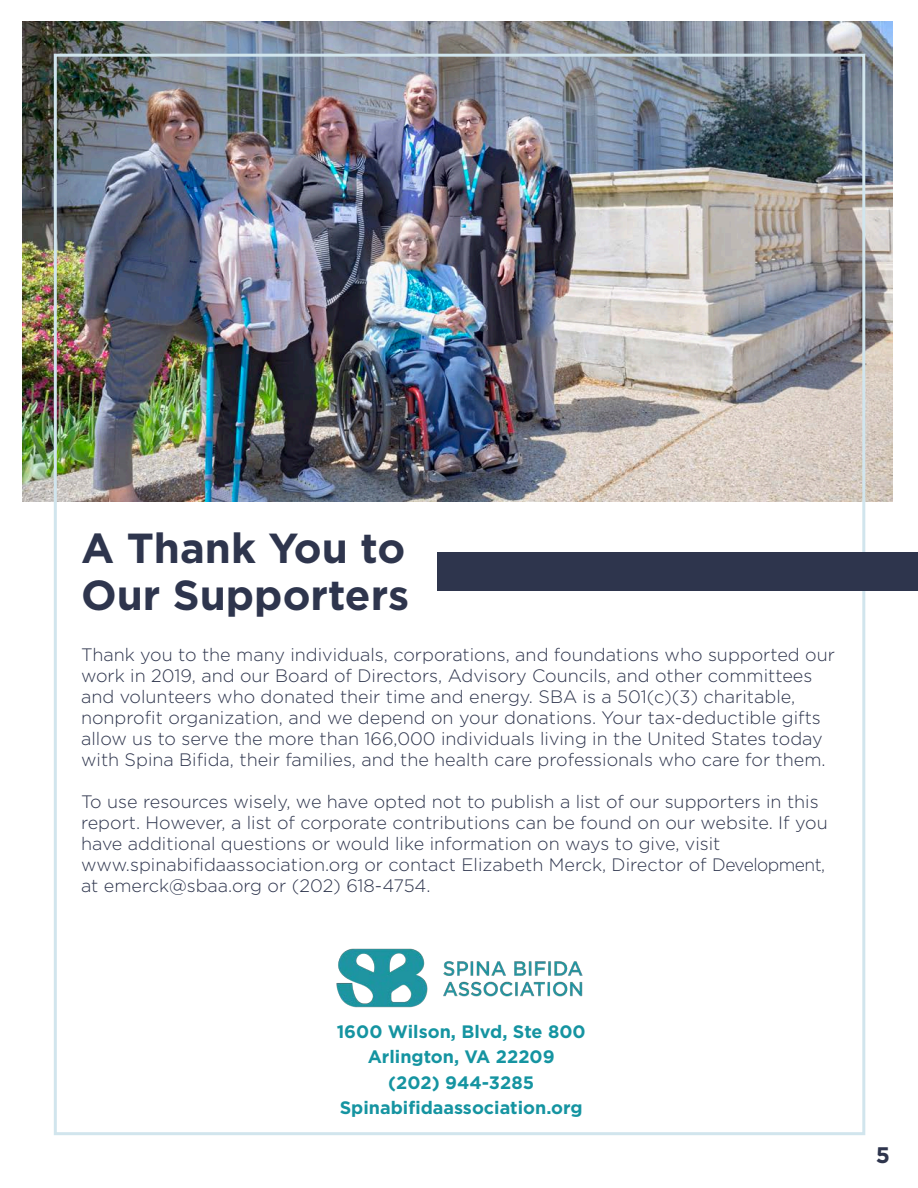
<style>
.page{position:relative;width:918px;height:1188px;background:#fff}
.page>*{position:absolute;margin:0;border:0;box-sizing:border-box;transform-origin:0 0}
.t1{font:700 42px "Gotham";color:#2e354d}
.t2{font:700 22.5px "Gotham";color:#2e354d}
.t3{font:300 18px/21px "Gotham";color:#2e354d}
.t4{font:700 18px "Gotham";color:#1594a1}
</style>
<div class="page">
<img style="left:23px;top:22px;width:870px;height:479px">
<div style="left:437px;top:552px;width:481px;height:38px;background:#2e354d"></div>
<img style="left:336px;top:948px;width:247px;height:60px">
<p class="t1" style="left:81px;top:520px;width:326px">A Thank You to</p>
<p class="t1" style="left:81px;top:567px;width:330px">Our Supporters</p>
<p class="t3" style="left:81px;top:644px;width:755px">Thank you to the many individuals, corporations, and foundations who supported our work in 2019, and our Board of Directors, Advisory Councils, and other committees and volunteers who donated their time and energy. SBA is a 501(c)(3) charitable, nonprofit organization, and we depend on your donations. Your tax-deductible gifts allow us to serve the more than 166,000 individuals living in the United States today with Spina Bifida, their families, and the health care professionals who care for them.</p>
<p class="t3" style="left:81px;top:791px;width:748px">To use resources wisely, we have opted not to publish a list of our supporters in this report. However, a list of corporate contributions can be found on our website. If you have additional questions or would like information on ways to give, visit www.spinabifidaassociation.org or contact Elizabeth Merck, Director of Development, at emerck@sbaa.org or (202) 618-4754.</p>
<p class="t4" style="left:337px;top:1019px;width:250px">1600 Wilson, Blvd, Ste 800</p>
<p class="t4" style="left:368px;top:1045px;width:188px">Arlington, VA 22209</p>
<p class="t4" style="left:388px;top:1070px;width:147px">(202) 944-3285</p>
<p class="t4" style="left:340px;top:1096px;width:244px">Spinabifidaassociation.org</p>
<p class="t2" style="left:876px;top:1140px;width:16px">5</p>
</div>
